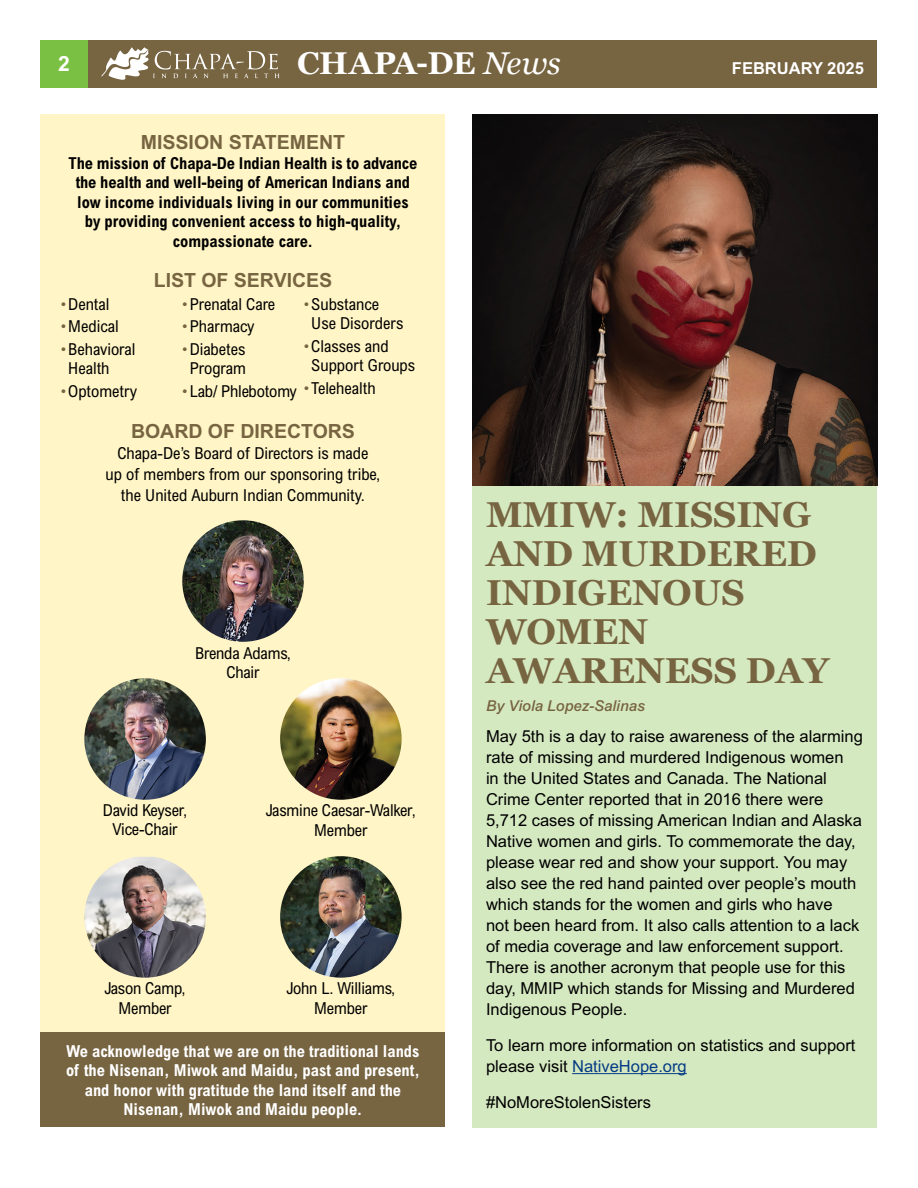
<style>
.page{position:relative;width:918px;height:1188px;background:#fff}
.page>*{position:absolute;margin:0;border:0;box-sizing:border-box;transform-origin:0 0}
.Headline{font:700 36px/39px "Georgia";letter-spacing:-.005em;color:#776441}
.t1{font:700 31.5px "Georgia";letter-spacing:-.01em;color:#fff}
.t2{font:700 21px "Arial MT Std";color:#fff}
.Body_Copy{font:700 19.5px "Arial MT Std";color:#776441}
.Body_Copy-2{font:16.5px/21px "Arial MT Std";color:#000}
.Body_Copy-3{font:condensed 16.5px/19.5px "Arial MT Std";letter-spacing:-.01em;color:#000;text-align:center}
.Body_Copy-4{font:700 condensed 16.5px/19.5px "Arial MT Std";color:#000;text-align:center}
.Body_Copy-5{font:700 condensed 16.5px/19.5px "Arial MT Std";color:#fff;text-align:center}
.Bullet_Copy{font:condensed 16.5px/19.5px "Arial MT Std";color:#000}
.t3{font:700 16.5px "Arial MT Std";color:#fff}
.Headline-2{font:italic 500 15px "Arial MT Std";color:#776441}
.s1{font-weight:400;font-style:italic}
.s2{color:#776441}
.s3{color:#053b84}
</style>
<div class="page">
<div style="left:40px;top:40px;width:838px;height:48px;background:#776441"></div>
<svg style="left:102px;top:47px;width:178px;height:33px"></svg>
<div style="left:40px;top:40px;width:48px;height:48px;background:#7ac143"></div>
<div style="left:40px;top:115px;width:406px;height:1012px;background:#fff5c6"></div>
<img style="left:84px;top:678px;width:122px;height:122px;border-radius:61px">
<div style="left:472px;top:486px;width:406px;height:641px;background:#d5e9c1"></div>
<hr style="left:572px;top:1073px;width:115px;height:1px;background:#053b84">
<img style="left:472px;top:115px;width:406px;height:371px">
<img style="left:182px;top:520px;width:122px;height:122px;border-radius:61px">
<img style="left:84px;top:857px;width:122px;height:121px">
<img style="left:280px;top:856px;width:122px;height:122px;border-radius:61px">
<img style="left:280px;top:678px;width:122px;height:122px;border-radius:61px">
<div style="left:40px;top:1033px;width:406px;height:94px;background:#776441"></div>
<p class="t2" style="left:58px;top:51px;width:13px">2</p>
<h2 class="t1" style="left:297px;top:40px;width:265px">CHAPA-DE <span class="s1">News</span></h2>
<p class="t3" style="left:732px;top:59px;width:134px">FEBRUARY 2025</p>
<p class="Body_Copy" style="left:141px;top:131px;width:206px">MISSION STATEMENT</p>
<p class="Body_Copy-4" style="left:69px;top:153px;width:350px">The mission of Chapa-De Indian Health is to advance the health and well-being of American Indians and low income individuals living in our communities by providing convenient access to high-quality, compassionate care.</p>
<p class="Bullet_Copy" style="left:61px;top:294px;width:50px"><span class="s2">•</span>Dental</p>
<p class="Bullet_Copy" style="left:61px;top:317px;width:59px"><span class="s2">•</span>Medical</p>
<p class="Bullet_Copy" style="left:68px;top:339px;width:69px;text-indent:-8px"><span class="s2">•</span>Behavioral<br>Health</p>
<p class="Bullet_Copy" style="left:61px;top:381px;width:78px"><span class="s2">•</span>Optometry</p>
<p class="Body_Copy" style="left:154px;top:269px;width:180px">LIST OF SERVICES</p>
<p class="Bullet_Copy" style="left:182px;top:294px;width:94px"><span class="s2">•</span>Prenatal Care</p>
<p class="Bullet_Copy" style="left:182px;top:317px;width:74px"><span class="s2">•</span>Pharmacy</p>
<p class="Bullet_Copy" style="left:182px;top:339px;width:65px;text-align:center"><span class="s2">•</span>Diabetes<br>Program</p>
<p class="Bullet_Copy" style="left:182px;top:381px;width:116px"><span class="s2">•</span> Lab/ Phlebotomy</p>
<p class="Bullet_Copy" style="left:311px;top:294px;width:94px;text-indent:-8px"><span class="s2">•</span>Substance<br>Use Disorders</p>
<p class="Bullet_Copy" style="left:311px;top:336px;width:105px;text-indent:-8px"><span class="s2">•</span>Classes and<br>Support Groups</p>
<p class="Bullet_Copy" style="left:304px;top:378px;width:73px"><span class="s2">•</span> Telehealth</p>
<p class="Body_Copy" style="left:131px;top:419px;width:225px">BOARD OF DIRECTORS</p>
<p class="Body_Copy-3" style="left:106px;top:442px;width:276px;line-height:21px">Chapa-De’s Board of Directors is made<br>up of members from our sponsoring tribe, the United Auburn Indian Community.</p>
<p class="Body_Copy-3" style="left:195px;top:643px;width:97px">Brenda Adams,<br>Chair</p>
<p class="Body_Copy-3" style="left:103px;top:800px;width:86px">David Keyser,<br>Vice-Chair</p>
<p class="Body_Copy-3" style="left:266px;top:801px;width:151px">Jasmine Caesar-Walker,<br>Member</p>
<p class="Body_Copy-3" style="left:105px;top:979px;width:83px">Jason Camp,<br>Member</p>
<p class="Body_Copy-3" style="left:287px;top:979px;width:110px">John L. Williams,<br>Member</p>
<p class="Body_Copy-5" style="left:66px;top:1041px;width:355px">We acknowledge that we are on the traditional lands of the Nisenan, Miwok and Maidu, past and present, and honor with gratitude the land itself and the Nisenan, Miwok and Maidu people.</p>
<p class="Headline" style="left:486px;top:493px;width:345px">MMIW: MISSING<br>AND MURDERED<br>INDIGENOUS<br>WOMEN<br>AWARENESS DAY</p>
<p class="Headline-2" style="left:486px;top:697px;width:161px">By Viola Lopez-Salinas</p>
<p class="Body_Copy-2" style="left:486px;top:726px;width:378px">May 5th is a day to raise awareness of the alarming rate of missing and murdered Indigenous women<br>in the United States and Canada. The National Crime Center reported that in 2016 there were 5,712 cases of missing American Indian and Alaska Native women and girls. To commemorate the day, please wear red and show your support. You may also see the red hand painted over people’s mouth which stands for the women and girls who have<br>not been heard from. It also calls attention to a lack of media coverage and law enforcement support.<br>There is another acronym that people use for this day, MMIP which stands for Missing and Murdered Indigenous People.</p>
<p class="Body_Copy-2" style="left:486px;top:1035px;width:371px">To learn more information on statistics and support please visit <span class="s3">NativeHope.org</span></p>
<p class="Body_Copy-2" style="left:486px;top:1092px;width:167px">#NoMoreStolenSisters</p>
</div>
